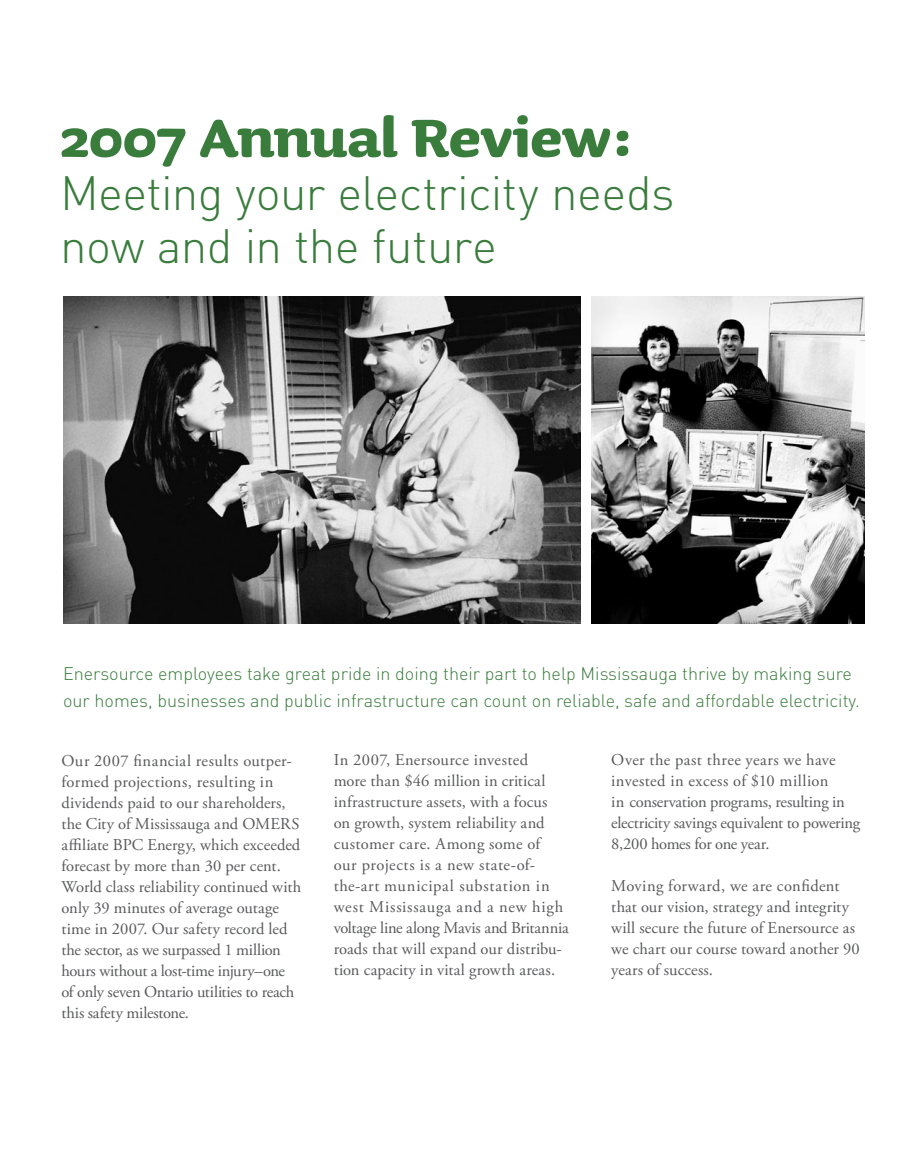
<style>
.page{position:relative;width:918px;height:1175px;background:#fff}
.page>*{position:absolute;margin:0;border:0;box-sizing:border-box;transform-origin:0 0}
.t1{font:700 68.7px "Sauna";letter-spacing:-.005em;color:#397c3c}
.t2{font:300 47.55px/52.8px "DIN";letter-spacing:-.01em;color:#397c3c}
.t3{font:300 18px/27px "DIN";color:#397c3c}
.t4{font:16.5px/21px "Adobe Garamond Pro";letter-spacing:.005em;color:#58595b}
</style>
<div class="page">
<img style="left:592px;top:296px;width:272px;height:327px">
<img style="left:63px;top:296px;width:517px;height:327px">
<h1 class="t1" style="left:60px;top:101px;width:574px">2007 Annual Review:</h1>
<h2 class="t2" style="left:60px;top:166px;width:616px">Meeting your electricity needs now and in the future</h2>
<p class="t3" style="left:63px;top:660px;width:798px">Enersource employees take great pride in doing their part to help Mississauga thrive by making sure our homes, businesses and public infrastructure can count on reliable, safe and affordable electricity.</p>
<p class="t4" style="left:62px;top:751px;width:241px">Our 2007 financial results outper&shy;formed projections, resulting in dividends paid to our shareholders, the City of Mississauga and OMERS affiliate BPC Energy, which exceeded forecast by more than 30 per cent.<br>World class reliability continued with only 39 minutes of average outage time in 2007. Our safety record led the sector, as we surpassed 1 million hours without a lost-time injury–one of only seven Ontario utilities to reach this safety milestone.</p>
<p class="t4" style="left:334px;top:749px;width:237px">In 2007, Enersource invested<br>more than $46 million in critical infrastructure assets, with a focus<br>on growth, system reliability and customer care. Among some of<br>our projects is a new state-of&shy;the-art municipal substation in west Mississauga and a new high voltage line along Mavis and Britannia roads that will expand our distribu&shy;tion capacity in vital growth areas.</p>
<p class="t4" style="left:611px;top:749px;width:251px">Over the past three years we have invested in excess of $10 million<br>in conservation programs, resulting in electricity savings equivalent to powering 8,200 homes for one year.</p>
<p class="t4" style="left:611px;top:875px;width:250px">Moving forward, we are confident that our vision, strategy and integrity will secure the future of Enersource as we chart our course toward another 90 years of success.</p>
</div>
